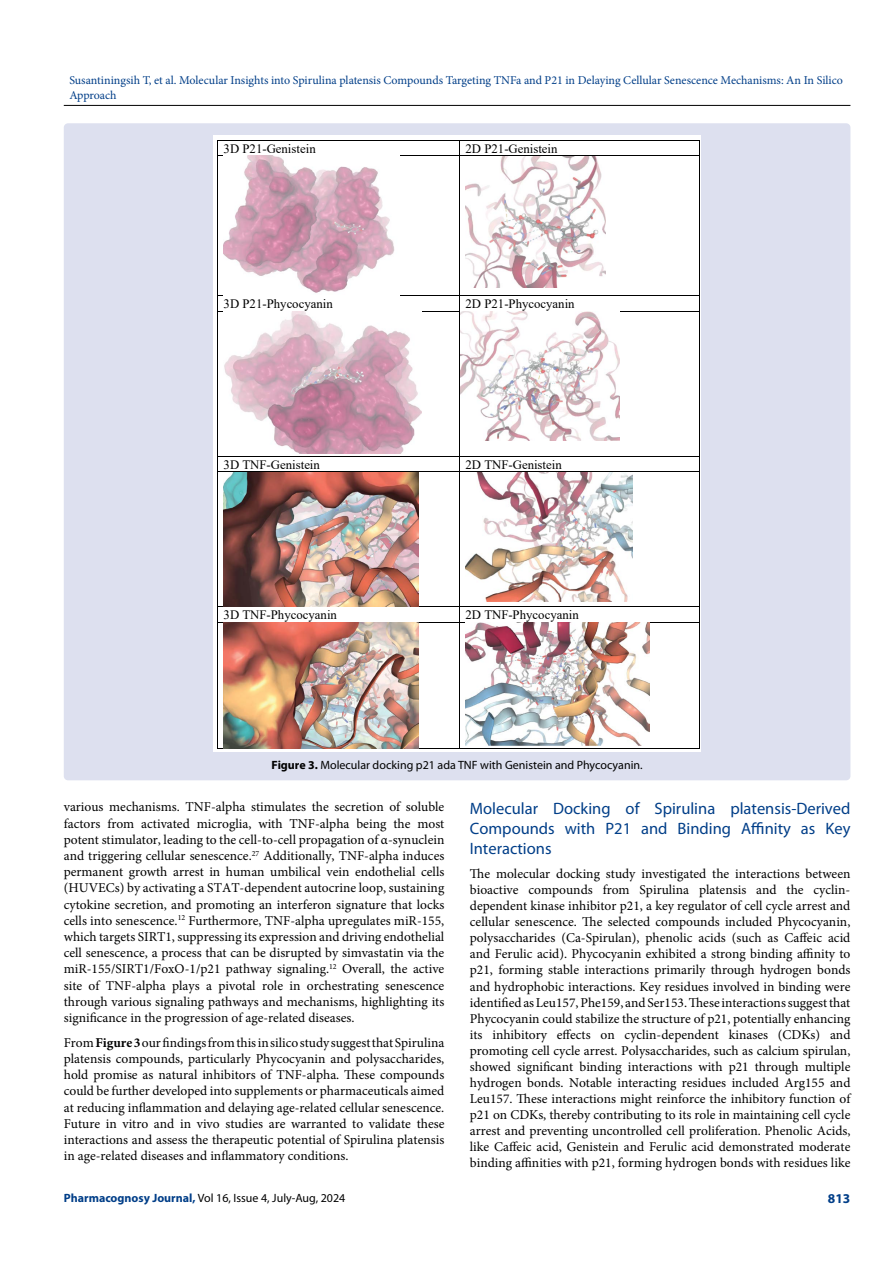
<style>
.page{position:relative;width:893px;height:1263px;background:#fff}
.page>*{position:absolute;margin:0;border:0;box-sizing:border-box;transform-origin:0 0}
.t1{font:16.5px/19.8px "Myriad Pro";color:#003e88;text-align:justify}
.t2{font:13.5px/16.2px "Minion Pro";color:#000;text-align:justify}
.t3{font:700 13.5px "Myriad Pro";color:#003e88}
.t4{font:12.75px "Times New Roman";color:#000}
.t5{font:12px/14.4px "Minion Pro";color:#003e88}
.t6{font:12px "Myriad Pro";color:#000}
.s1{font-weight:700}
.s2{font-weight:700;color:#003e88}
</style>
<div class="page">
<hr style="left:64px;top:105px;width:786px;height:1px;background:#000">
<div style="left:64px;top:123px;width:786px;height:657px;background:#dde0ef;border-radius:4px"></div>
<div style="left:214px;top:135px;width:487px;height:616px;background:#fff"></div>
<img style="left:465px;top:156px;width:140px;height:132px">
<img style="left:465px;top:473px;width:167px;height:128px">
<hr style="left:218px;top:140px;width:241px;height:1px;background:#000">
<hr style="left:460px;top:140px;width:239px;height:1px;background:#000">
<hr style="left:218px;top:155px;width:241px;height:1px;background:#000">
<svg style="left:459px;top:140px;width:1px;height:16px"></svg>
<hr style="left:460px;top:155px;width:239px;height:1px;background:#000">
<svg style="left:699px;top:140px;width:1px;height:16px"></svg>
<hr style="left:218px;top:156px;width:1px;height:140px;background:#000">
<hr style="left:459px;top:156px;width:1px;height:140px;background:#000">
<hr style="left:699px;top:156px;width:1px;height:140px;background:#000">
<hr style="left:218px;top:296px;width:241px;height:1px;background:#000">
<hr style="left:460px;top:296px;width:239px;height:1px;background:#000">
<hr style="left:218px;top:311px;width:241px;height:1px;background:#000">
<svg style="left:459px;top:296px;width:1px;height:15px"></svg>
<hr style="left:460px;top:311px;width:239px;height:1px;background:#000">
<svg style="left:699px;top:296px;width:1px;height:15px"></svg>
<hr style="left:218px;top:311px;width:1px;height:145px;background:#000">
<hr style="left:459px;top:311px;width:1px;height:145px;background:#000">
<hr style="left:699px;top:311px;width:1px;height:145px;background:#000">
<hr style="left:218px;top:456px;width:241px;height:1px;background:#000">
<hr style="left:460px;top:456px;width:239px;height:1px;background:#000">
<hr style="left:218px;top:472px;width:241px;height:1px;background:#000">
<svg style="left:459px;top:456px;width:1px;height:16px"></svg>
<hr style="left:460px;top:472px;width:239px;height:1px;background:#000">
<svg style="left:699px;top:456px;width:1px;height:16px"></svg>
<hr style="left:218px;top:472px;width:1px;height:135px;background:#000">
<hr style="left:459px;top:472px;width:1px;height:135px;background:#000">
<hr style="left:699px;top:472px;width:1px;height:135px;background:#000">
<hr style="left:218px;top:607px;width:241px;height:1px;background:#000">
<hr style="left:460px;top:607px;width:239px;height:1px;background:#000">
<hr style="left:218px;top:622px;width:241px;height:1px;background:#000">
<svg style="left:459px;top:607px;width:1px;height:15px"></svg>
<hr style="left:460px;top:622px;width:239px;height:1px;background:#000">
<svg style="left:699px;top:607px;width:1px;height:15px"></svg>
<hr style="left:218px;top:622px;width:1px;height:126px;background:#000">
<hr style="left:218px;top:748px;width:241px;height:1px;background:#000">
<hr style="left:459px;top:622px;width:1px;height:126px;background:#000">
<hr style="left:460px;top:748px;width:239px;height:1px;background:#000">
<hr style="left:699px;top:622px;width:1px;height:126px;background:#000">
<img style="left:224px;top:156px;width:171px;height:137px">
<img style="left:224px;top:311px;width:197px;height:142px">
<img style="left:224px;top:472px;width:194px;height:134px">
<img style="left:224px;top:622px;width:195px;height:126px">
<img style="left:465px;top:622px;width:184px;height:123px">
<img style="left:460px;top:312px;width:160px;height:129px">
<p class="t5" style="left:69px;top:73px;width:775px">Susantiningsih T, et al. Molecular Insights into Spirulina platensis Compounds Targeting TNFa and P21 in Delaying Cellular Senescence Mechanisms: An In Silico<br>Approach</p>
<p class="t4" style="left:204px;top:139px;width:113px">A. 3D P21-Genistein</p>
<p class="t4" style="left:465px;top:139px;width:94px">2D P21-Genistein</p>
<p class="t4" style="left:204px;top:295px;width:130px">A. 3D P21-Phycocyanin</p>
<p class="t4" style="left:465px;top:295px;width:111px">2D P21-Phycocyanin</p>
<p class="t4" style="left:204px;top:456px;width:117px">A. 3D TNF-Genistein</p>
<p class="t4" style="left:465px;top:456px;width:98px">2D TNF-Genistein</p>
<p class="t4" style="left:224px;top:606px;width:115px">3D TNF-Phycocyanin</p>
<p class="t4" style="left:465px;top:606px;width:115px">2D TNF-Phycocyanin</p>
<p class="t6" style="left:272px;top:757px;width:373px"><span class="s1">Figure 3.</span> Molecular docking p21 ada TNF with Genistein and Phycocyanin.</p>
<p class="t2" style="left:64px;top:799px;width:382px">various mechanisms. TNF-alpha stimulates the secretion of soluble factors from activated microglia, with TNF-alpha being the most potent stimulator, leading to the cell-to-cell propagation of α-synuclein and triggering cellular senescence.<sup>27</sup> Additionally, TNF-alpha induces permanent growth arrest in human umbilical vein endothelial cells (HUVECs) by activating a STAT-dependent autocrine loop, sustaining cytokine secretion, and promoting an interferon signature that locks cells into senescence.<sup>12</sup> Furthermore, TNF-alpha upregulates miR-155, which targets SIRT1, suppressing its expression and driving endothelial cell senescence, a process that can be disrupted by simvastatin via the miR-155/SIRT1/FoxO-1/p21 pathway signaling.<sup>12</sup> Overall, the active site of TNF-alpha plays a pivotal role in orchestrating senescence through various signaling pathways and mechanisms, highlighting its significance in the progression of age-related diseases.</p>
<p class="t2" style="left:64px;top:1034px;width:382px">From <span class="s1">Figure 3</span> our findings from this in silico study suggest that Spirulina platensis compounds, particularly Phycocyanin and polysaccharides, hold promise as natural inhibitors of TNF-alpha. These compounds could be further developed into supplements or pharmaceuticals aimed at reducing inflammation and delaying age-related cellular senescence.<br>Future in vitro and in vivo studies are warranted to validate these interactions and assess the therapeutic potential of Spirulina platensis in age-related diseases and inflammatory conditions.</p>
<p class="t1" style="left:470px;top:798px;width:382px">Molecular Docking of Spirulina platensis-Derived Compounds with P21 and Binding Affinity as Key Interactions</p>
<p class="t2" style="left:470px;top:866px;width:382px">The molecular docking study investigated the interactions between bioactive compounds from Spirulina platensis and the cyclin&shy;dependent kinase inhibitor p21, a key regulator of cell cycle arrest and cellular senescence. The selected compounds included Phycocyanin, polysaccharides (Ca-Spirulan), phenolic acids (such as Caffeic acid and Ferulic acid). Phycocyanin exhibited a strong binding affinity to p21, forming stable interactions primarily through hydrogen bonds and hydrophobic interactions. Key residues involved in binding were identified as Leu157, Phe159, and Ser153. These interactions suggest that Phycocyanin could stabilize the structure of p21, potentially enhancing its inhibitory effects on cyclin-dependent kinases (CDKs) and promoting cell cycle arrest. Polysaccharides, such as calcium spirulan, showed significant binding interactions with p21 through multiple hydrogen bonds. Notable interacting residues included Arg155 and Leu157. These interactions might reinforce the inhibitory function of p21 on CDKs, thereby contributing to its role in maintaining cell cycle arrest and preventing uncontrolled cell proliferation. Phenolic Acids, like Caffeic acid, Genistein and Ferulic acid demonstrated moderate binding affinities with p21, forming hydrogen bonds with residues like</p>
<p class="t6" style="left:64px;top:1190px;width:283px"><span class="s2">Pharmacognosy Journal,</span> Vol 16, Issue 4, July-Aug, 2024</p>
<p class="t3" style="left:828px;top:1189px;width:24px">813</p>
</div>
